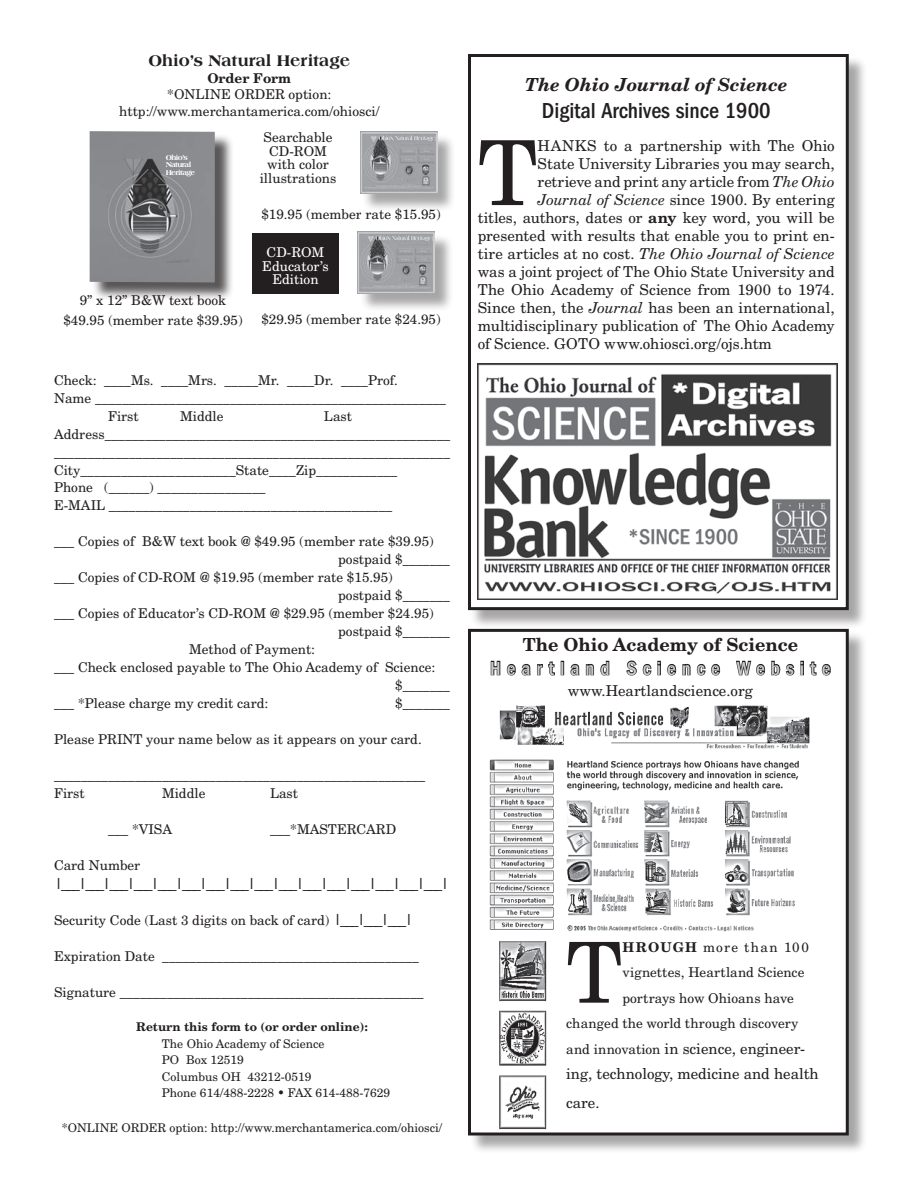
<style>
.page{position:relative;width:918px;height:1188px;background:#fff}
.page>*{position:absolute;margin:0;border:0;box-sizing:border-box;transform-origin:0 0}
.t1{font:89.85px "New Century Schlbk";color:#231f20}
.t2{font:84.15px "New Century Schlbk";color:#231f20}
.t3{font:500 condensed 22.5px "Franklin Gothic";color:#231f20}
.t4{font:500 condensed 19.5px "Franklin Gothic";letter-spacing:.31em;color:#c7c8ca}
.t5{font:italic 700 18px "New Century Schlbk";color:#231f20}
.t6{font:700 18px "New Century Schlbk";color:#231f20}
.t7{font:800 16.5px "Americana";color:#231f20}
.t8{font:15px/25.5px "New Century Schlbk";color:#231f20}
.t9{font:italic 15px "New Century Schlbk";color:#231f20}
.t10{font:13.5px/18px "New Century Schlbk";color:#231f20}
.t11{font:13.5px/13.5px "New Century Schlbk";color:#fff;text-align:center}
.t12{font:13.5px "New Century Schlbk";letter-spacing:.1em;color:#231f20}
.t13{font:700 13.5px "New Century Schlbk";color:#231f20}
.t14{font:12px/16.5px "New Century Schlbk";color:#231f20}
.t15{font:700 12px "New Century Schlbk";color:#231f20}
.t16{font:800 7.5px/7.5px "Americana";letter-spacing:-.07em;color:#fff}
.s1{font-size:15px}
.s2{font-style:italic}
.s3{font-weight:700}
.s4{font-style:normal}
.s5{font-size:13.5px}
</style>
<div class="page">
<div style="left:470px;top:56px;width:403px;height:579px;background:#231f20;opacity:.4"></div>
<div style="left:470px;top:56px;width:377px;height:553px;background:#fff"></div>
<div style="left:468px;top:54px;width:381px;height:556px;border:3px solid #231f20"></div>
<img style="left:478px;top:364px;width:360px;height:235px">
<div style="left:470px;top:631px;width:403px;height:528px;background:#231f20;opacity:.4"></div>
<div style="left:470px;top:630px;width:377px;height:504px;background:#fff"></div>
<div style="left:468px;top:629px;width:381px;height:507px;border:3px solid #231f20"></div>
<img style="left:489px;top:705px;width:321px;height:425px">
<svg style="left:490px;top:660px;width:65px;height:16px"></svg>
<div style="left:561px;top:661px;width:3px;height:14px;border:2px solid #231f20"></div>
<svg style="left:570px;top:660px;width:40px;height:16px"></svg>
<svg style="left:626px;top:660px;width:95px;height:16px"></svg>
<svg style="left:736px;top:660px;width:95px;height:16px"></svg>
<div style="left:359px;top:233px;width:100px;height:84px;background:#231f20;opacity:.4"></div>
<img style="left:358px;top:232px;width:77px;height:62px">
<div style="left:91px;top:133px;width:147px;height:174px;background:#231f20;opacity:.75"></div>
<img style="left:90px;top:131px;width:125px;height:151px">
<div style="left:252px;top:233px;width:87px;height:60px;background:#231f20"></div>
<div style="left:362px;top:134px;width:99px;height:83px;background:#231f20;opacity:.4"></div>
<img style="left:360px;top:132px;width:77px;height:62px">
<p class="t7" style="left:148px;top:51px;width:203px">Ohio’s Natural Heritage</p>
<p class="t13" style="left:207px;top:69px;width:85px">Order Form</p>
<p class="t10" style="left:119px;top:86px;width:262px;line-height:16.5px;text-align:center">*ONLINE ORDER option: http://www.merchantamerica.com/ohiosci/</p>
<p class="t16" style="left:166px;top:153px;width:31px">Ohio’s<br>Natural<br>Heritage</p>
<p class="t10" style="left:80px;top:291px;width:148px">9” x 12” B&amp;W text book</p>
<p class="t10" style="left:260px;top:131px;width:78px;line-height:13.5px;text-align:center">Searchable<br>CD-ROM with color illustrations</p>
<p class="t10" style="left:261px;top:205px;width:181px">$19.95 (member rate $15.95)</p>
<p class="t11" style="left:262px;top:245px;width:68px">CD-ROM<br>Educator’s<br>Edition</p>
<p class="t10" style="left:63px;top:310px;width:181px">$49.95 (member rate $39.95)</p>
<p class="t10" style="left:261px;top:310px;width:181px">$29.95 (member rate $24.95)</p>
<p class="t10" style="left:54px;top:370px;width:346px">Check: ____Ms. ____Mrs. _____Mr. ____Dr. ____Prof.</p>
<p class="t10" style="left:54px;top:388px;width:394px">Name ____________________________________________________</p>
<p class="t10" style="left:108px;top:406px;width:32px">First</p>
<p class="t10" style="left:180px;top:406px;width:45px">Middle</p>
<p class="t10" style="left:54px;top:406px;width:398px;text-indent:270px">Last Address___________________________________________________ __________________________________________________________ City_______________________State____Zip____________<br>Phone (______) ________________<br>E-MAIL __________________________________________</p>
<p class="t10" style="left:54px;top:532px;width:381px">___ Copies of B&amp;W text book @ $49.95 (member rate $39.95)</p>
<p class="t10" style="left:338px;top:550px;width:113px">postpaid $_______</p>
<p class="t10" style="left:54px;top:568px;width:340px">___ Copies of CD-ROM @ $19.95 (member rate $15.95)</p>
<p class="t10" style="left:338px;top:586px;width:113px">postpaid $_______</p>
<p class="t10" style="left:54px;top:604px;width:381px">___ Copies of Educator’s CD-ROM @ $29.95 (member $24.95)</p>
<p class="t10" style="left:338px;top:622px;width:113px">postpaid $_______</p>
<p class="t10" style="left:189px;top:640px;width:128px">Method of Payment:</p>
<p class="t10" style="left:54px;top:658px;width:383px">___ Check enclosed payable to The Ohio Academy of Science:</p>
<p class="t10" style="left:395px;top:676px;width:56px">$_______</p>
<p class="t10" style="left:54px;top:694px;width:216px">___ *Please charge my credit card:</p>
<p class="t10" style="left:395px;top:694px;width:56px">$_______</p>
<p class="t10" style="left:54px;top:730px;width:369px">Please PRINT your name below as it appears on your card.</p>
<p class="t10" style="left:54px;top:766px;width:373px">_______________________________________________________<br>First</p>
<p class="t10" style="left:162px;top:784px;width:45px">Middle</p>
<p class="t10" style="left:270px;top:784px;width:30px">Last</p>
<p class="t10" style="left:108px;top:820px;width:66px">___ *VISA</p>
<p class="t10" style="left:270px;top:820px;width:128px">___*MASTERCARD</p>
<p class="t10" style="left:54px;top:856px;width:88px">Card Number</p>
<p class="t8" style="left:54px;top:870px;width:397px">|___|___|___|___|___|___|___|___|___|___|___|___|___|___|___|___|</p>
<p class="t10" style="left:54px;top:910px;width:361px">Security Code (Last 3 digits on back of card) <span class="s1">|___|___|___|</span></p>
<p class="t10" style="left:54px;top:946px;width:366px">Expiration Date ______________________________________</p>
<p class="t10" style="left:54px;top:982px;width:371px">Signature _____________________________________________</p>
<p class="t15" style="left:136px;top:1019px;width:233px">Return this form to (or order online):</p>
<p class="t14" style="left:162px;top:1035px;width:230px">The Ohio Academy of Science<br>PO Box 12519<br>Columbus OH 43212-0519<br>Phone 614/488-2228 • FAX 614-488-7629</p>
<p class="t14" style="left:62px;top:1119px;width:382px">*ONLINE ORDER option: http://www.merchantamerica.com/ohiosci/</p>
<h3 class="t5" style="left:525px;top:73px;width:264px">The Ohio Journal of Science</h3>
<h3 class="t3" style="left:542px;top:98px;width:230px">Digital Archives since 1900</h3>
<h1 class="t1" style="left:478px;top:117px;width:61px">T</h1>
<p class="t8" style="left:538px;top:133px;width:299px">HANKS to a partnership with The Ohio</p>
<p class="t8" style="left:538px;top:151px;width:299px">State University Libraries you may search,</p>
<p class="t8" style="left:538px;top:169px;width:299px">retrieve and print any article from <span class="s2">The Ohio</span></p>
<p class="t8" style="left:538px;top:187px;width:299px"><span class="s2">Journal of Science</span> since 1900. By entering</p>
<p class="t8" style="left:478px;top:205px;width:358px">titles, authors, dates or <span class="s3">any</span> key word, you will be</p>
<p class="t8" style="left:478px;top:223px;width:358px">presented with results that enable you to print en-</p>
<p class="t9" style="left:478px;top:245px;width:359px"><span class="s4">tire articles at no cost.</span> The Ohio Journal of Science</p>
<p class="t8" style="left:478px;top:259px;width:359px">was a joint project of The Ohio State University and</p>
<p class="t8" style="left:478px;top:277px;width:359px">The Ohio Academy of Science from 1900 to 1974.</p>
<p class="t8" style="left:478px;top:295px;width:358px">Since then, the <span class="s2">Journal</span> has been an international,</p>
<p class="t8" style="left:478px;top:313px;width:358px">multidisciplinary publication of The Ohio Academy</p>
<p class="t8" style="left:478px;top:331px;width:296px">of Science. GOTO www.ohiosci.org/ojs.htm</p>
<h3 class="t6" style="left:523px;top:633px;width:277px">The Ohio Academy of Science</h3>
<h3 class="t4" style="left:490px;top:657px;width:342px">Heartland Science Website</h3>
<p class="t8" style="left:568px;top:678px;width:187px">www.Heartlandscience.org</p>
<h2 class="t2" style="left:566px;top:920px;width:58px">T</h2>
<p class="t12" style="left:622px;top:938px;width:188px"><span class="s3">HROUGH</span> more than 100</p>
<p class="t10" style="left:622px;top:963px;width:184px">vignettes, Heartland Science</p>
<p class="t10" style="left:622px;top:989px;width:173px">portrays how Ohioans have</p>
<p class="t10" style="left:566px;top:1014px;width:234px">changed the world through discovery</p>
<p class="t8" style="left:566px;top:1035px;width:254px"><span class="s5">and innovation</span> in science, engineer&shy;ing, technology, medicine and health</p>
<p class="t8" style="left:566px;top:1089px;width:35px">care.</p>
</div>
